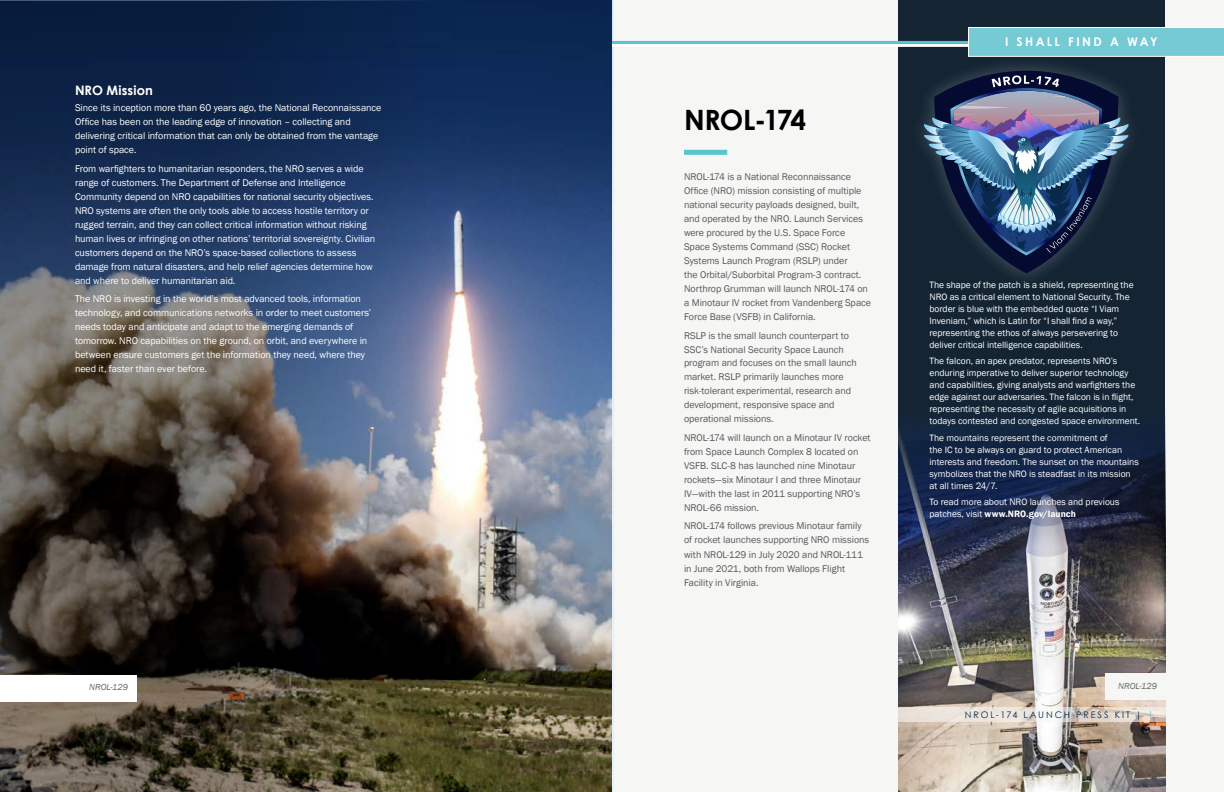
<style>
.page{position:relative;width:1224px;height:792px;background:#fff}
.page>*{position:absolute;margin:0;border:0;box-sizing:border-box;transform-origin:0 0}
.t1{font:700 28px "Century Gothic";letter-spacing:-.025em;color:#000}
.t2{font:700 13px "Century Gothic";letter-spacing:.005em;color:#fff}
.t3{font:700 12px "Century Gothic";letter-spacing:.195em;color:#fff}
.t4{font:10px/14px "Franklin Gothic";letter-spacing:-.005em;color:#fff}
.t5{font:10px/14px "Franklin Gothic";letter-spacing:-.005em;color:#58595b}
.t6{font:9.5px/12px "Franklin Gothic";letter-spacing:-.005em;color:#fff}
.t7{font:9px "Century Gothic";letter-spacing:.22em;color:#012554}
.t8{font:italic 9px "Franklin Gothic";color:#636466}
.s1{font-weight:600}
.s2{color:#56c5d0}
</style>
<div class="page">
<img style="left:468px;top:0;width:144px;height:792px">
<img style="left:0;top:0;width:468px;height:792px">
<div style="left:0;top:675px;width:137px;height:26px;background:#fff"></div>
<div style="left:612px;top:0;width:612px;height:792px;background:#f6f6f4"></div>
<div style="left:899px;top:0;width:266px;height:678px;background:#142433"></div>
<img style="left:899px;top:423px;width:266px;height:369px">
<svg style="left:891px;top:708px;width:280px;height:14px;background:#e6ded6"></svg>
<hr style="left:612px;top:44px;width:356px;height:3px;background:#fff">
<hr style="left:612px;top:41px;width:356px;height:3px;background:#56c5d0">
<div style="left:968px;top:27px;width:256px;height:30px;background:#75cad4"></div>
<div style="left:684px;top:150px;width:43px;height:5px;background:#56c5d0"></div>
<div style="left:908px;top:54px;width:236px;height:235px;background:#142433"></div>
<img style="left:923px;top:71px;width:206px;height:202px">
<div style="left:1106px;top:674px;width:60px;height:26px;background:#f6f6f4"></div>
<h2 class="t2" style="left:75px;top:80px;width:79px">NRO Mission</h2>
<p class="t4" style="left:75px;top:101px;width:308px">Since its inception more than 60 years ago, the National Reconnaissance Office has been on the leading edge of innovation – collecting and delivering critical information that can only be obtained from the vantage point of space.</p>
<p class="t4" style="left:75px;top:162px;width:302px">From warfighters to humanitarian responders, the NRO serves a wide range of customers. The Department of Defense and Intelligence Community depend on NRO capabilities for national security objectives.<br>NRO systems are often the only tools able to access hostile territory or rugged terrain, and they can collect critical information without risking human lives or infringing on other nations’ territorial sovereignty. Civilian customers depend on the NRO’s space-based collections to assess damage from natural disasters, and help relief agencies determine how and where to deliver humanitarian aid.</p>
<p class="t4" style="left:75px;top:292px;width:298px">The NRO is investing in the world’s most advanced tools, information technology, and communications networks in order to meet customers’ needs today and anticipate and adapt to the emerging demands of tomorrow. NRO capabilities on the ground, on orbit, and everywhere in between ensure customers get the information they need, where they need it, faster than ever before.</p>
<p class="t8" style="left:89px;top:681px;width:40px">NROL-129</p>
<h1 class="t1" style="left:684px;top:99px;width:124px">NROL-174</h1>
<p class="t5" style="left:684px;top:170px;width:189px">NROL-174 is a National Reconnaissance Office (NRO) mission consisting of multiple national security payloads designed, built, and operated by the NRO. Launch Services were procured by the U.S. Space Force Space Systems Command (SSC) Rocket Systems Launch Program (RSLP) under<br>the Orbital/Suborbital Program-3 contract.<br>Northrop Grumman will launch NROL-174 on a Minotaur IV rocket from Vandenberg Space Force Base (VSFB) in California.</p>
<p class="t5" style="left:684px;top:328px;width:174px">RSLP is the small launch counterpart to SSC’s National Security Space Launch program and focuses on the small launch market. RSLP primarily launches more risk-tolerant experimental, research and development, responsive space and operational missions.</p>
<p class="t5" style="left:684px;top:431px;width:188px">NROL-174 will launch on a Minotaur IV rocket from Space Launch Complex 8 located on VSFB. SLC-8 has launched nine Minotaur rockets—six Minotaur I and three Minotaur IV—with the last in 2011 supporting NRO’s NROL-66 mission.</p>
<p class="t5" style="left:684px;top:519px;width:187px">NROL-174 follows previous Minotaur family of rocket launches supporting NRO missions with NROL-129 in July 2020 and NROL-111 in June 2021, both from Wallops Flight Facility in Virginia.</p>
<p class="t3" style="left:1005px;top:33px;width:154px">I SHALL FIND A WAY</p>
<p class="t6" style="left:929px;top:279px;width:206px">The shape of the patch is a shield, representing the NRO as a critical element to National Security. The border is blue with the embedded quote “I Viam Inveniam,” which is Latin for “I shall find a way,” representing the ethos of always persevering to deliver critical intelligence capabilities.</p>
<p class="t6" style="left:929px;top:355px;width:212px">The falcon, an apex predator, represents NRO’s enduring imperative to deliver superior technology and capabilities, giving analysts and warfighters the edge against our adversaries. The falcon is in flight, representing the necessity of agile acquisitions in todays contested and congested space environment.</p>
<p class="t6" style="left:929px;top:432px;width:211px">The mountains represent the commitment of<br>the IC to be always on guard to protect American interests and freedom. The sunset on the mountains symbolizes that the NRO is steadfast in its mission at all times 24/7.</p>
<p class="t6" style="left:929px;top:496px;width:192px">To read more about NRO launches and previous patches, visit <span class="s1">www.NRO.gov/launch</span></p>
<p class="t8" style="left:1118px;top:680px;width:40px">NROL-129</p>
<p class="t7" style="left:965px;top:708px;width:190px">NROL-174 LAUNCH PRESS KIT | <span class="s2">1</span></p>
</div>
